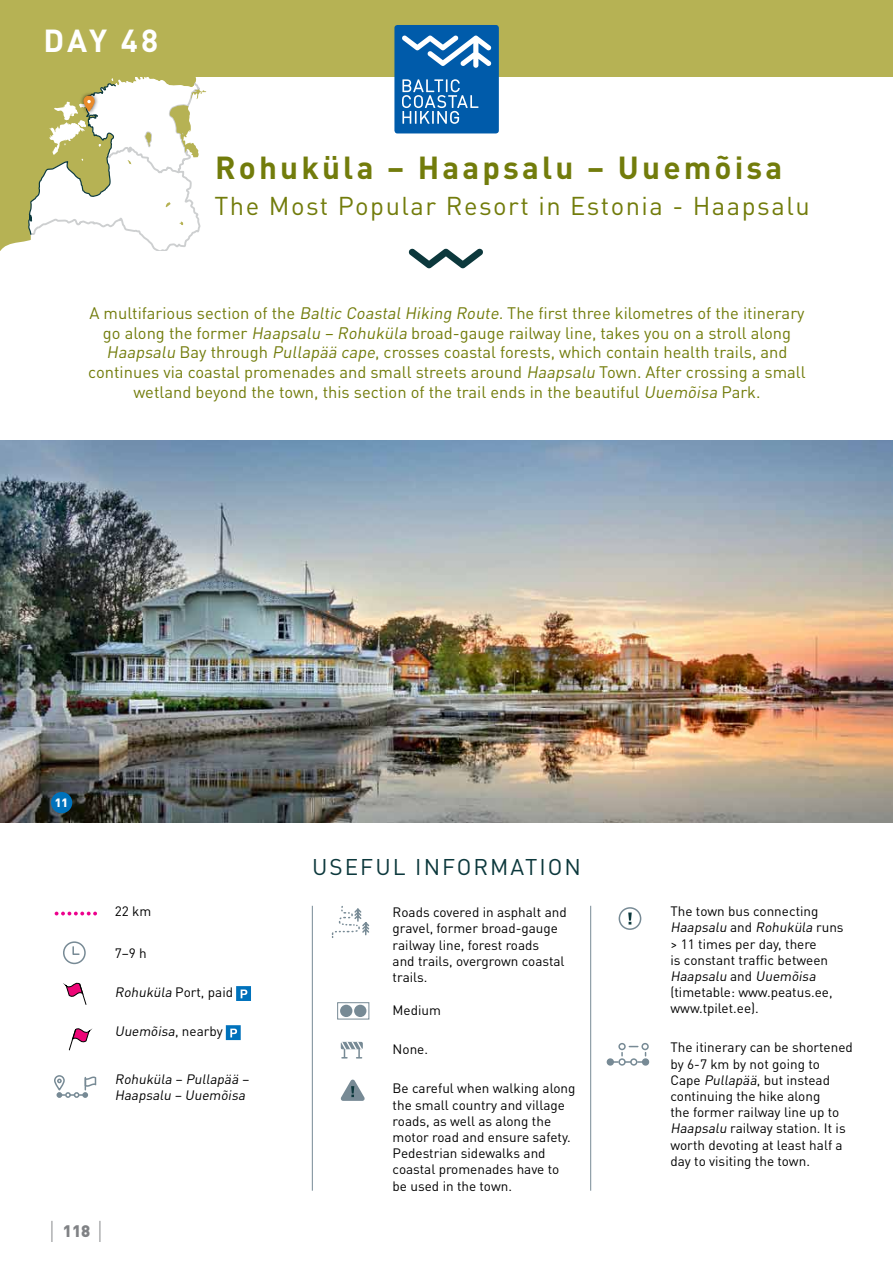
<style>
.page{position:relative;width:893px;height:1263px;background:#fff}
.page>*{position:absolute;margin:0;border:0;box-sizing:border-box;transform-origin:0 0}
.t1{font:700 31.5px "DIN Pro";letter-spacing:.1em;color:#727c0b}
.t2{font:700 31.5px "DIN Pro";color:#fff}
.t3{font:25.5px "DIN Pro";letter-spacing:.06em;color:#727c0b}
.t4{font:22.5px "DIN Pro";letter-spacing:.09em;color:#0c383c}
.t5{font:16.5px/19.8px "DIN Pro";color:#727c0b;text-align:center}
.t6{font:900 16.5px "DIN Pro";color:#808285}
.t7{font:13.5px/16.2px "DIN Pro";color:#000}
.t8{font:italic 13.5px/16.2px "DIN Pro";color:#000}
.t9{font:900 12px "DIN Pro";color:#fff}
.s1{font-style:italic}
.s2{font-style:normal}
.s3{font-weight:300;font-size:29.7px}
</style>
<div class="page">
<svg style="left:408px;top:248px;width:75px;height:20px"></svg>
<div style="left:0;top:0;width:893px;height:77px;background:#b6b254"></div>
<hr style="left:312px;top:906px;width:1px;height:285px;background:#778a95">
<hr style="left:590px;top:906px;width:1px;height:285px;background:#778a95">
<img style="left:0;top:440px;width:893px;height:382px">
<svg style="left:55px;top:912px;width:42px;height:3px"></svg>
<svg style="left:63px;top:941px;width:23px;height:24px"></svg>
<svg style="left:66px;top:982px;width:21px;height:23px"></svg>
<svg style="left:236px;top:986px;width:15px;height:15px"></svg>
<svg style="left:68px;top:1028px;width:21px;height:23px"></svg>
<svg style="left:226px;top:1025px;width:15px;height:15px"></svg>
<svg style="left:54px;top:1075px;width:42px;height:23px"></svg>
<svg style="left:331px;top:906px;width:39px;height:32px"></svg>
<div style="left:337px;top:1002px;width:32px;height:17px;border:1px solid #778a95"></div>
<div style="left:340px;top:1005px;width:12px;height:12px;background:#778a95;border-radius:50%"></div>
<div style="left:354px;top:1005px;width:12px;height:12px;background:#778a95;border-radius:50%"></div>
<div style="left:341px;top:1042px;width:22px;height:7px;border:1px solid #778a95"></div>
<svg style="left:341px;top:1042px;width:21px;height:16px"></svg>
<svg style="left:341px;top:1079px;width:24px;height:22px"></svg>
<div style="left:619px;top:907px;width:22px;height:23px;border:2px solid #778a95;border-radius:50%"></div>
<svg style="left:628px;top:912px;width:4px;height:12px"></svg>
<svg style="left:607px;top:1043px;width:42px;height:23px"></svg>
<div style="left:51px;top:792px;width:21px;height:21px;background:#0072bc;border-radius:50%"></div>
<svg style="left:0;top:77px;width:207px;height:174px"></svg>
<div style="left:394px;top:25px;width:105px;height:108px;background:#005baa;border-radius:3px"></div>
<svg style="left:402px;top:79px;width:76px;height:45px"></svg>
<svg style="left:402px;top:35px;width:89px;height:33px"></svg>
<h1 class="t2" style="left:44px;top:19px;width:116px">DAY 48</h1>
<h1 class="t1" style="left:215px;top:146px;width:569px">Rohuküla – Haapsalu – Uuemõisa</h1>
<h2 class="t3" style="left:214px;top:189px;width:597px">The Most Popular Resort in Estonia - Haapsalu</h2>
<p class="t5" style="left:88px;top:302px;width:719px">A multifarious section of the <span class="s1">Baltic CoastalHiking Route.</span>The first three kilometres of the itinerary go along the former <span class="s1">Haapsalu– Rohuküla</span> broad-gauge railway line, takes you on a stroll along <span class="s1">Haapsalu</span> Bay through <span class="s1">Pullapää cape</span>, crosses coastal forests, which contain health trails, and continues via coastal promenades and small streets around <span class="s1">Haapsalu</span>Town. After crossing a small wetland beyond the town, this section of the trail ends in the beautiful <span class="s1">Uuemõisa</span> Park.</p>
<p class="t9" style="left:55px;top:794px;width:15px">11</p>
<p class="t7" style="left:115px;top:902px;width:38px">22 km</p>
<p class="t7" style="left:115px;top:944px;width:34px">7–9 h</p>
<p class="t7" style="left:115px;top:984px;width:120px"><span class="s1">Rohuküla</span> Port, paid</p>
<p class="t8" style="left:115px;top:1023px;width:110px">Uuemõisa<span class="s2">, n e a rby</span></p>
<p class="t8" style="left:115px;top:1070px;width:138px">Rohuküla – Pullapää –<br>Haapsalu – Uuemõisa</p>
<h3 class="t4" style="left:312px;top:851px;width:270px">USEFUL INFORMATION</h3>
<p class="t7" style="left:393px;top:904px;width:176px">Roads covered in asphalt and gravel, former broad-gauge railway line, forest roads<br>and trails, overgrown coastal trails.</p>
<p class="t7" style="left:393px;top:1002px;width:50px">Medium</p>
<p class="t7" style="left:393px;top:1041px;width:37px">None.</p>
<p class="t7" style="left:393px;top:1080px;width:184px">Be careful when walking along the small country and village roads, as well as along the motor road and ensure safety.<br>Pedestrian sidewalks and coastal promenades have to be used in the town.</p>
<p class="t7" style="left:670px;top:902px;width:175px">The town bus connecting<br><span class="s1">Haapsalu</span> a n d <span class="s1">Rohuküla</span> ru n s &gt; 11 times per day, there<br>is constant traffic between<br><span class="s1">Haapsalu</span> a n d <span class="s1">Uuemõisa </span>(timetable: www.peatus.ee, www.tpilet.ee).</p>
<p class="t7" style="left:670px;top:1039px;width:184px">The itinerary can be shortened by 6-7 km by not going to<br>Cape <span class="s1">Pullapää</span>, but instead continuing the hike along<br>the former railway line up to<br><span class="s1">Haapsalu</span> railway station. It is worth devoting at least half a day to visiting the town.</p>
<p class="t6" style="left:50px;top:1220px;width:54px"><span class="s3">I</span> 118 <span class="s3">I</span></p>
</div>
